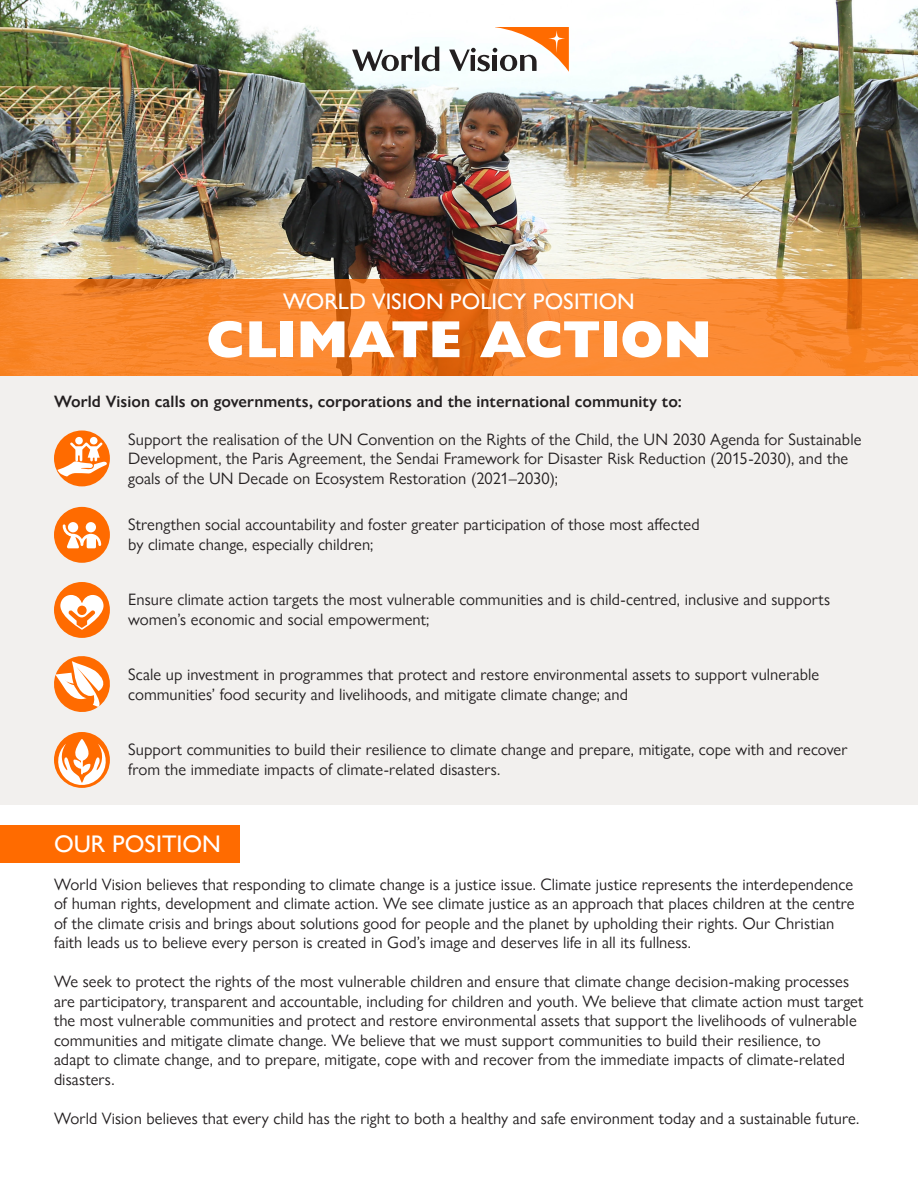
<style>
.page{position:relative;width:918px;height:1188px;background:#fff}
.page>*{position:absolute;margin:0;border:0;box-sizing:border-box;transform-origin:0 0}
.t1{font:800 52.5px "Gill Sans Nova";color:#fff}
.t2{font:500 24px "Gill Sans Nova";color:#fff}
.t3{font:500 22.5px "Gill Sans Nova";color:#fff}
.t4{font:16.5px/19.5px "Gill Sans Nova";letter-spacing:.005em;color:#231f20}
.t5{font:600 16.5px "Gill Sans Nova";letter-spacing:.005em;color:#231f20}
</style>
<div class="page">
<div style="left:0;top:825px;width:240px;height:38px;background:#ff6b00"></div>
<img style="left:0;top:0;width:918px;height:279px">
<svg style="left:0;top:279px;width:918px;height:97px;fill:#fa8931"></svg>
<svg style="left:352px;top:27px;width:217px;height:45px"></svg>
<div style="left:0;top:376px;width:918px;height:429px;background:#f2f0ee"></div>
<div style="left:54px;top:507px;width:56px;height:56px;background:#ff6b00;border-radius:50%"></div>
<svg style="left:68px;top:522px;width:10px;height:10px"></svg>
<svg style="left:86px;top:522px;width:10px;height:10px"></svg>
<svg style="left:63px;top:524px;width:38px;height:24px"></svg>
<div style="left:54px;top:582px;width:56px;height:56px;background:#ff6b00;border-radius:50%"></div>
<svg style="left:60px;top:595px;width:44px;height:35px"></svg>
<svg style="left:54px;top:656px;width:56px;height:56px"></svg>
<div style="left:54px;top:732px;width:56px;height:56px;background:#ff6b00;border-radius:50%"></div>
<svg style="left:55px;top:739px;width:54px;height:49px"></svg>
<div style="left:54px;top:431px;width:56px;height:55px;background:#ff6b00;border-radius:50%"></div>
<div style="left:90px;top:437px;width:8px;height:8px;background:#fff;border-radius:50%"></div>
<div style="left:75px;top:437px;width:8px;height:8px;background:#fff;border-radius:50%"></div>
<svg style="left:57px;top:442px;width:50px;height:34px"></svg>
<p class="t3" style="left:283px;top:288px;width:353px">WORLD VISION POLICY POSITION</p>
<p class="t1" style="left:206px;top:306px;width:507px">CLIMATE ACTION</p>
<p class="t5" style="left:54px;top:391px;width:629px">World Vision calls on governments, corporations and the international community to:</p>
<p class="t4" style="left:128px;top:429px;width:735px">Support the realisation of the UN Convention on the Rights of the Child, the UN 2030 Agenda for Sustainable<br>Development, the Paris Agreement, the Sendai Framework for Disaster Risk Reduction (2015-2030), and the goals of the UN Decade on Ecosystem Restoration (2021–2030);</p>
<p class="t4" style="left:128px;top:515px;width:573px">Strengthen social accountability and foster greater participation of those most affected by climate change, especially children;</p>
<p class="t4" style="left:128px;top:590px;width:703px">Ensure climate action targets the most vulnerable communities and is child-centred, inclusive and supports women’s economic and social empowerment;</p>
<p class="t4" style="left:128px;top:665px;width:693px">Scale up investment in programmes that protect and restore environmental assets to support vulnerable communities’ food security and livelihoods, and mitigate climate change; and</p>
<p class="t4" style="left:128px;top:740px;width:721px">Support communities to build their resilience to climate change and prepare, mitigate, cope with and recover from the immediate impacts of climate-related disasters.</p>
<p class="t2" style="left:54px;top:829px;width:168px">OUR POSITION</p>
<p class="t4" style="left:54px;top:874px;width:802px">World Vision believes that responding to climate change is a justice issue. Climate justice represents the interdependence of human rights, development and climate action. We see climate justice as an approach that places children at the centre of the climate crisis and brings about solutions good for people and the planet by upholding their rights. Our Christian faith leads us to believe every person is created in God’s image and deserves life in all its fullness.</p>
<p class="t4" style="left:54px;top:972px;width:811px">We seek to protect the rights of the most vulnerable children and ensure that climate change decision-making processes are participatory, transparent and accountable, including for children and youth. We believe that climate action must target the most vulnerable communities and protect and restore environmental assets that support the livelihoods of vulnerable communities and mitigate climate change. We believe that we must support communities to build their resilience, to<br>adapt to climate change, and to prepare, mitigate, cope with and recover from the immediate impacts of climate-related disasters.</p>
<p class="t4" style="left:54px;top:1108px;width:807px">World Vision believes that every child has the right to both a healthy and safe environment today and a sustainable future.</p>
</div>
